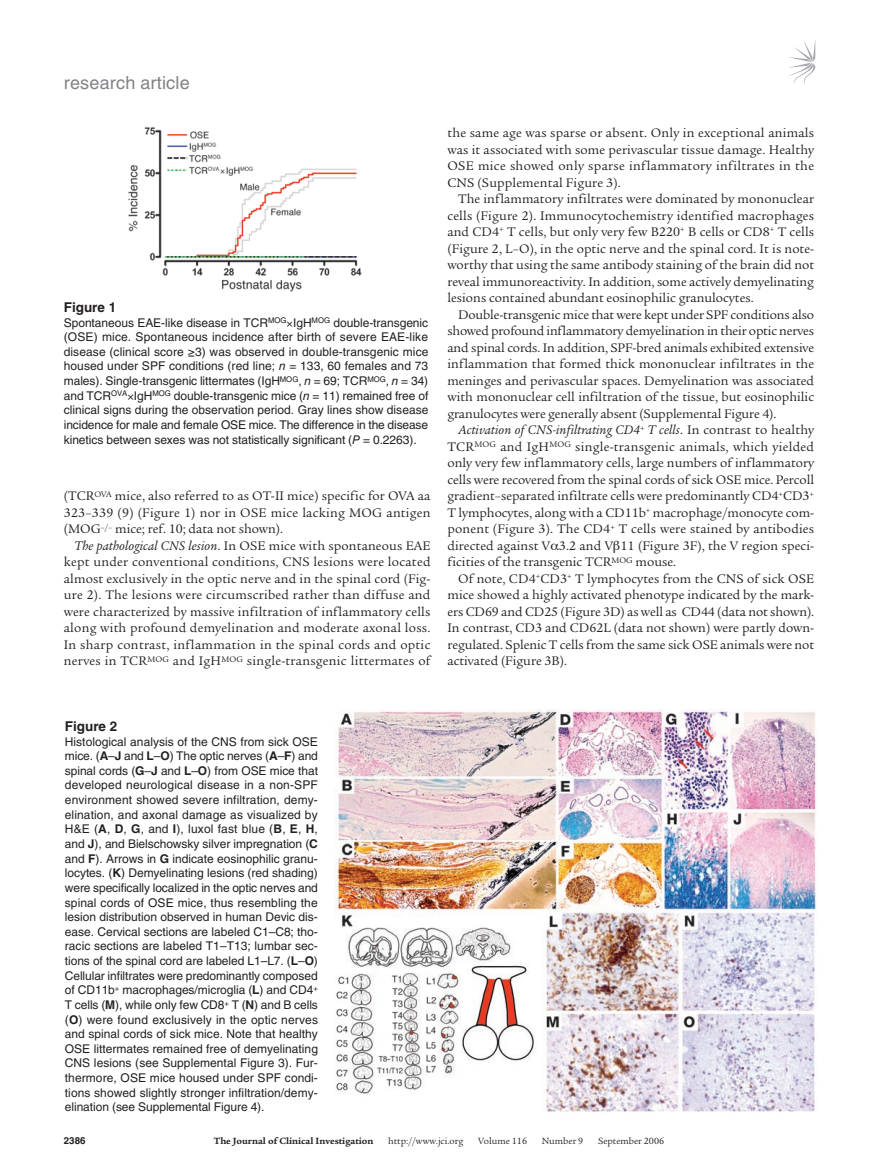
<style>
.page{position:relative;width:878px;height:1174px;background:#fff}
.page>*{position:absolute;margin:0;border:0;box-sizing:border-box;transform-origin:0 0}
.t1{font:18px "Helvetica LT Std";letter-spacing:.01em;color:#808285}
.t2{font:13.5px/16.5px "Legacy Serif Std";color:#231f20;text-align:justify}
.t3{font:700 13.5px "Helvetica LT Std";color:#231f20}
.t4{font:12px/14.7px "Helvetica LT Std";letter-spacing:-.005em;color:#231f20;text-align:justify}
.t5{font:9.75px "Legacy Serif Std";color:#231f20}
.t6{font:700 9.75px "Legacy Serif Std";color:#231f20}
.t7{font:700 9.75px "Helvetica LT Std";color:#231f20}
.s1{font-style:italic}
.s2{font-weight:700}
</style>
<div class="page">
<svg style="left:789px;top:41px;width:26px;height:44px"></svg>
<img style="left:128px;top:127px;width:234px;height:165px">
<img style="left:335px;top:709px;width:481px;height:403px">
<h1 class="t1" style="left:64px;top:72px;width:127px">research article</h1>
<p class="t3" style="left:64px;top:299px;width:54px">Figure 1</p>
<p class="t4" style="left:64px;top:315px;width:366px">Spontaneous EAE-like disease in TCR<sup>MOG</sup> IgH<sup>MOG</sup> double-transgenic (OSE) mice. Spontaneous incidence after birth of severe EAE-like disease (clinical score ≥3) was observed in double-transgenic mice housed under SPF conditions (red line; <span class="s1">n</span> = 133, 60 females and 73 males). Single-transgenic littermates (IgH<sup>MOG</sup>, <span class="s1">n</span> = 69; TCR<sup>MOG</sup>, <span class="s1">n</span> = 34) and TCR<sup>OVA</sup> IgH<sup>MOG</sup> double-transgenic mice (<span class="s1">n</span> = 11) remained free of clinical signs during the observation period. Gray lines show disease incidence for male and female OSE mice. The difference in the disease kinetics between sexes was not statistically significant (<span class="s1">P</span> = 0.2263).</p>
<p class="t2" style="left:64px;top:488px;width:368px">(TCR<sup>OVA</sup> mice, also referred to as OT-II mice) specific for OVA aa 323–339 (9) (Figure 1) nor in OSE mice lacking MOG antigen (MOG<sup>–/–</sup> mice; ref. 10; data not shown).</p>
<p class="t2" style="left:64px;top:537px;width:368px;text-indent:11px"><span class="s1">The pathological CNS lesion</span>. In OSE mice with spontaneous EAE kept under conventional conditions, CNS lesions were located almost exclusively in the optic nerve and in the spinal cord (Fig&shy;ure 2). The lesions were circumscribed rather than diffuse and were characterized by massive infiltration of inflammatory cells along with profound demyelination and moderate axonal loss.<br>In sharp contrast, inflammation in the spinal cords and optic nerves in TCR<sup>MOG</sup> and IgH<sup>MOG</sup> single-transgenic littermates of</p>
<p class="t2" style="left:447px;top:125px;width:368px">the same age was sparse or absent. Only in exceptional animals was it associated with some perivascular tissue damage. Healthy OSE mice showed only sparse inflammatory infiltrates in the CNS (Supplemental Figure 3).</p>
<p class="t2" style="left:447px;top:191px;width:368px;text-indent:11px">The inflammatory infiltrates were dominated by mononuclear cells (Figure 2). Immunocytochemistry identified macrophages and CD4<sup>+</sup> T cells, but only very few B220<sup>+</sup> B cells or CD8<sup>+</sup> T cells (Figure 2, L–O), in the optic nerve and the spinal cord. It is note&shy;worthy that using the same antibody staining of the brain did not reveal immunoreactivity. In addition, some actively demyelinating lesions contained abundant eosinophilic granulocytes.</p>
<p class="t2" style="left:447px;top:306px;width:368px;text-indent:11px">Double-transgenic mice that were kept under SPF conditions also showed profound inflammatory demyelination in their optic nerves and spinal cords. In addition, SPF-bred animals exhibited extensive inflammation that formed thick mononuclear infiltrates in the meninges and perivascular spaces. Demyelination was associated with mononuclear cell infiltration of the tissue, but eosinophilic granulocytes were generally absent (Supplemental Figure 4).</p>
<p class="t2" style="left:447px;top:422px;width:368px;text-indent:11px"><span class="s1">Activation of CNS-infiltrating CD4</span><sup>+</sup> <span class="s1">T cells</span>. In contrast to healthy TCR<sup>MOG</sup> and IgH<sup>MOG</sup> single-transgenic animals, which yielded only very few inflammatory cells, large numbers of inflammatory cells were recovered from the spinal cords of sick OSE mice. Percoll gradient–separated infiltrate cells were predominantly CD4<sup>+</sup>CD3<sup>+ </sup>T lymphocytes, along with a CD11b<sup>+</sup> macrophage/monocyte com&shy;ponent (Figure 3). The CD4<sup>+</sup> T cells were stained by antibodies directed against V 3.2 and V 11 (Figure 3F), the V region speci&shy;ficities of the transgenic TCR<sup>MOG</sup> mouse.</p>
<p class="t2" style="left:447px;top:570px;width:368px;text-indent:11px">Of note, CD4<sup>+</sup>CD3<sup>+</sup> T lymphocytes from the CNS of sick OSE mice showed a highly activated phenotype indicated by the mark&shy;ers CD69 and CD25 (Figure 3D) as well as CD44 (data not shown).<br>In contrast, CD3 and CD62L (data not shown) were partly down&shy;regulated. Splenic T cells from the same sick OSE animals were not activated (Figure 3B).</p>
<p class="t3" style="left:65px;top:718px;width:54px">Figure 2</p>
<p class="t4" style="left:65px;top:734px;width:255px">Histological analysis of the CNS from sick OSE mice. (<span class="s2">A</span>–<span class="s2">J</span> and <span class="s2">L</span>–<span class="s2">O</span>) The optic nerves (<span class="s2">A</span>–<span class="s2">F</span>) and spinal cords (<span class="s2">G</span>–<span class="s2">J</span> and <span class="s2">L</span>–<span class="s2">O</span>) from OSE mice that developed neurological disease in a non-SPF environment showed severe infiltration, demy&shy;elination, and axonal damage as visualized by H&amp;E (<span class="s2">A</span>, <span class="s2">D</span>, <span class="s2">G</span>, and <span class="s2">I</span>), luxol fast blue (<span class="s2">B</span>, <span class="s2">E</span>, <span class="s2">H</span>, and <span class="s2">J</span>), and Bielschowsky silver impregnation (<span class="s2">C </span>and <span class="s2">F</span>). Arrows in <span class="s2">G</span> indicate eosinophilic granu&shy;locytes. (<span class="s2">K</span>) Demyelinating lesions (red shading) were specifically localized in the optic nerves and spinal cords of OSE mice, thus resembling the lesion distribution observed in human Devic dis&shy;ease. Cervical sections are labeled C1–C8; tho&shy;racic sections are labeled T1–T13; lumbar sec&shy;tions of the spinal cord are labeled L1–L7. (<span class="s2">L</span>–<span class="s2">O</span>)<br>Cellular infiltrates were predominantly composed of CD11b<sup>+</sup> macrophages/microglia (<span class="s2">L</span>) and CD4<sup>+ </sup>T cells (<span class="s2">M</span>), while only few CD8<sup>+</sup> T (<span class="s2">N</span>) and B cells (<span class="s2">O</span>) were found exclusively in the optic nerves and spinal cords of sick mice. Note that healthy OSE littermates remained free of demyelinating CNS lesions (see Supplemental Figure 3). Fur&shy;thermore, OSE mice housed under SPF condi&shy;tions showed slightly stronger infiltration/demy&shy;elination (see Supplemental Figure 4).</p>
<p class="t7" style="left:64px;top:1134px;width:23px">2386</p>
<p class="t6" style="left:214px;top:1135px;width:161px">The Journal of Clinical Investigation</p>
<p class="t5" style="left:388px;top:1135px;width:77px">http://www.jci.org</p>
<p class="t5" style="left:478px;top:1135px;width:50px">Volume 116</p>
<p class="t5" style="left:542px;top:1135px;width:43px">Number 9</p>
<p class="t5" style="left:598px;top:1135px;width:68px">September 2006</p>
</div>
